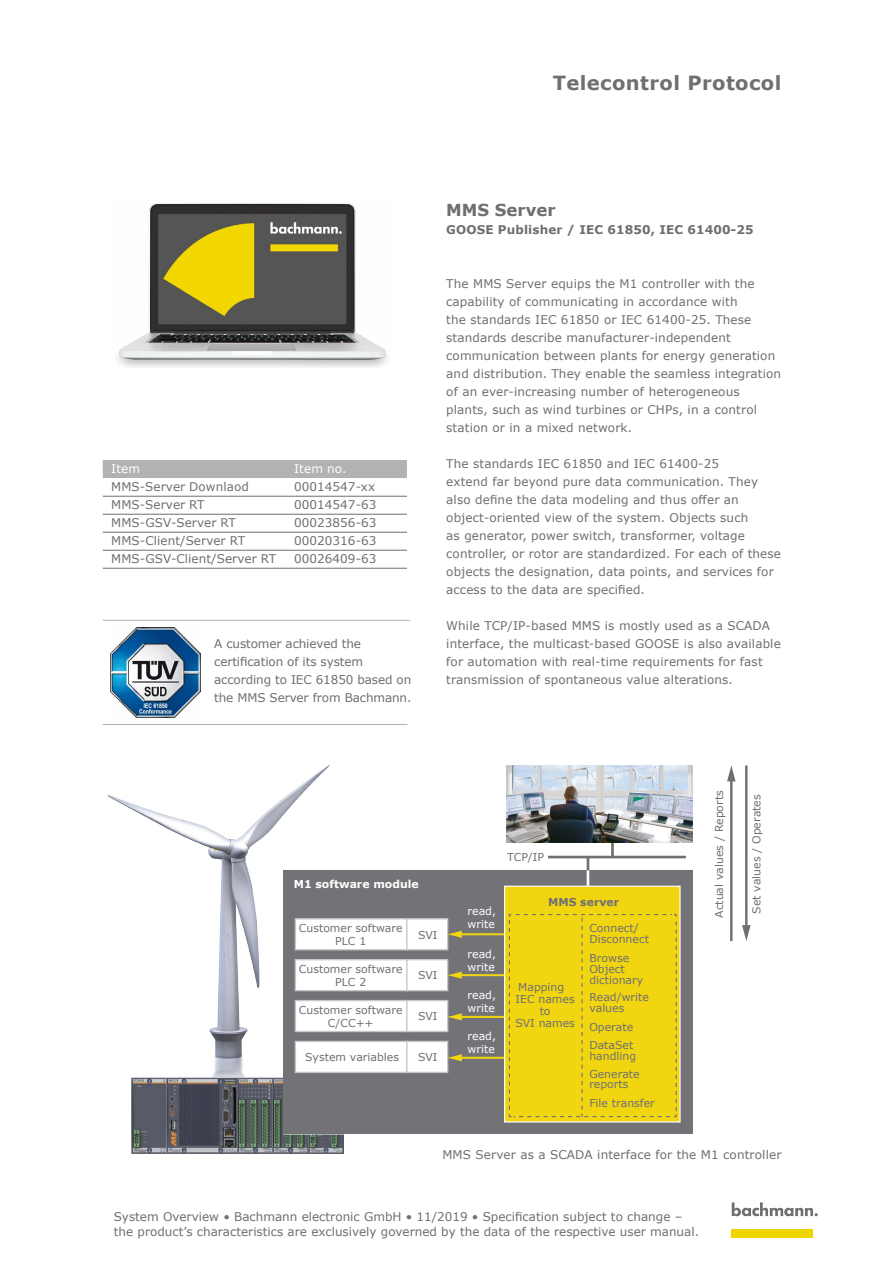
<style>
.page{position:relative;width:893px;height:1263px;background:#fff}
.page>*{position:absolute;margin:0;border:0;box-sizing:border-box;transform-origin:0 0}
.t1{font:700 19.5px "Verdana";letter-spacing:.02em;color:#706f6f}
.t2{font:700 16.5px "Verdana";color:#706f6f}
.t3{font:12px/18px "Verdana";letter-spacing:.01em;color:#706f6f}
.t4{font:12px/18px "Verdana";letter-spacing:-.01em;color:#706f6f}
.t5{font:700 12px "Verdana";letter-spacing:.01em;color:#706f6f}
.t6{font:12px "Verdana";letter-spacing:.01em;color:#fff}
.t7{font:10.95px/10.9px "Verdana";color:#706f75}
.t8{font:10.95px/13px "Verdana";color:#fff}
.t9{font:700 10.95px "Verdana";color:#fff}
.t10{font:700 10.95px "Verdana";color:#706f75}
.t11{font:10.95px "Verdana";color:#706f6f}
</style>
<div class="page">
<img style="left:117px;top:204px;width:271px;height:163px">
<hr style="left:548px;top:856px;width:138px;height:2px;background:#706f6f">
<img style="left:107px;top:765px;width:460px;height:348px">
<img style="left:132px;top:1077px;width:212px;height:77px">
<div style="left:284px;top:870px;width:409px;height:264px;background:#737277"></div>
<div style="left:295px;top:919px;width:113px;height:31px;background:#fff"></div>
<div style="left:295px;top:918px;width:113px;height:32px;border:1px solid #c6c7cb"></div>
<div style="left:407px;top:919px;width:41px;height:31px;background:#fff"></div>
<div style="left:406px;top:918px;width:42px;height:32px;border:1px solid #c6c7cb"></div>
<div style="left:295px;top:960px;width:113px;height:31px;background:#fff"></div>
<div style="left:295px;top:959px;width:113px;height:32px;border:1px solid #c6c7cb"></div>
<div style="left:407px;top:960px;width:41px;height:31px;background:#fff"></div>
<div style="left:406px;top:959px;width:42px;height:32px;border:1px solid #c6c7cb"></div>
<div style="left:295px;top:1000px;width:113px;height:31px;background:#fff"></div>
<div style="left:295px;top:1000px;width:113px;height:32px;border:1px solid #c6c7cb"></div>
<div style="left:407px;top:1000px;width:41px;height:31px;background:#fff"></div>
<div style="left:406px;top:1000px;width:42px;height:32px;border:1px solid #c6c7cb"></div>
<div style="left:295px;top:1041px;width:113px;height:31px;background:#fff"></div>
<div style="left:295px;top:1041px;width:113px;height:32px;border:1px solid #c6c7cb"></div>
<div style="left:407px;top:1041px;width:41px;height:31px;background:#fff"></div>
<div style="left:406px;top:1041px;width:42px;height:32px;border:1px solid #c6c7cb"></div>
<hr style="left:459px;top:933px;width:45px;height:2px;background:#f0d510">
<svg style="left:448px;top:931px;width:14px;height:7px"></svg>
<hr style="left:459px;top:974px;width:45px;height:2px;background:#f0d510">
<svg style="left:448px;top:971px;width:14px;height:8px"></svg>
<hr style="left:459px;top:1016px;width:45px;height:2px;background:#f0d510">
<svg style="left:448px;top:1013px;width:14px;height:7px"></svg>
<hr style="left:459px;top:1057px;width:45px;height:2px;background:#f0d510">
<svg style="left:448px;top:1054px;width:14px;height:7px"></svg>
<div style="left:505px;top:886px;width:175px;height:236px;background:#f0d510"></div>
<div style="left:504px;top:886px;width:177px;height:236px;border:1px solid #fff"></div>
<svg style="left:508px;top:914px;width:169px;height:204px"></svg>
<hr style="left:611px;top:842px;width:3px;height:15px;background:#706f6f">
<svg style="left:587px;top:858px;width:2px;height:28px"></svg>
<img style="left:506px;top:765px;width:187px;height:78px">
<hr style="left:745px;top:765px;width:2px;height:163px;background:#706f75">
<svg style="left:742px;top:925px;width:9px;height:16px"></svg>
<hr style="left:730px;top:778px;width:2px;height:163px;background:#706f75">
<svg style="left:727px;top:765px;width:9px;height:16px"></svg>
<img style="left:111px;top:628px;width:89px;height:89px">
<hr style="left:103px;top:620px;width:307px;height:1px;background:#b3b2b2">
<hr style="left:103px;top:724px;width:305px;height:1px;background:#b3b2b2">
<div style="left:103px;top:460px;width:304px;height:18px;background:#b3b2b2"></div>
<hr style="left:103px;top:496px;width:304px;height:1px;background:#706f6f">
<hr style="left:103px;top:514px;width:304px;height:1px;background:#706f6f">
<hr style="left:103px;top:532px;width:304px;height:1px;background:#706f6f">
<hr style="left:103px;top:550px;width:304px;height:1px;background:#706f6f">
<hr style="left:103px;top:568px;width:304px;height:1px;background:#706f6f">
<svg style="left:732px;top:1202px;width:86px;height:15px"></svg>
<div style="left:732px;top:1229px;width:81px;height:8px;background:#f0d400"></div>
<h1 class="t1" style="left:553px;top:69px;width:230px">Telecontrol Protocol</h1>
<p class="t6" style="left:111px;top:460px;width:30px">Item</p>
<p class="t6" style="left:294px;top:460px;width:54px">Item no.</p>
<p class="t3" style="left:111px;top:477px;width:139px">MMS-Server Downlaod</p>
<p class="t3" style="left:294px;top:477px;width:83px">00014547-xx</p>
<p class="t3" style="left:111px;top:495px;width:95px">MMS-Server RT</p>
<p class="t3" style="left:294px;top:495px;width:84px">00014547-63</p>
<p class="t3" style="left:111px;top:513px;width:126px">MMS-GSV-Server RT</p>
<p class="t3" style="left:294px;top:513px;width:84px">00023856-63</p>
<p class="t3" style="left:111px;top:531px;width:135px">MMS-Client/Server RT</p>
<p class="t3" style="left:294px;top:531px;width:84px">00020316-63</p>
<p class="t3" style="left:111px;top:549px;width:166px">MMS-GSV-Client/Server RT</p>
<p class="t3" style="left:294px;top:549px;width:84px">00026409-63</p>
<p class="t4" style="left:214px;top:635px;width:199px">A customer achieved the certification of its system according to IEC 61850 based on the MMS Server from Bachmann.</p>
<h2 class="t2" style="left:446px;top:199px;width:111px">MMS Server</h2>
<p class="t5" style="left:446px;top:221px;width:309px">GOOSE Publisher / IEC 61850, IEC 61400-25</p>
<p class="t3" style="left:446px;top:275px;width:336px">The MMS Server equips the M1 controller with the capability of communicating in accordance with<br>the standards IEC 61850 or IEC 61400-25. These standards describe manufacturer-independent communication between plants for energy generation and distribution. They enable the seamless integration of an ever-increasing number of heterogeneous plants, such as wind turbines or CHPs, in a control station or in a mixed network.</p>
<p class="t3" style="left:446px;top:455px;width:336px">The standards IEC 61850 and IEC 61400-25<br>extend far beyond pure data communication. They also define the data modeling and thus offer an object-oriented view of the system. Objects such<br>as generator, power switch, transformer, voltage controller, or rotor are standardized. For each of these objects the designation, data points, and services for access to the data are specified.</p>
<p class="t3" style="left:446px;top:617px;width:336px">While TCP/IP-based MMS is mostly used as a SCADA interface, the multicast-based GOOSE is also available for automation with real-time requirements for fast transmission of spontaneous value alterations.</p>
<p class="t9" style="left:294px;top:876px;width:127px">M1 software module</p>
<p class="t7" style="left:299px;top:921px;width:105px;line-height:13px;text-align:center">Customer software<br>PLC 1</p>
<p class="t7" style="left:299px;top:962px;width:105px;line-height:13px;text-align:center">Customer software<br>PLC 2</p>
<p class="t7" style="left:299px;top:1003px;width:105px;line-height:13px;text-align:center">Customer software<br>C/CC++</p>
<p class="t7" style="left:305px;top:1052px;width:95px">System variables</p>
<p class="t7" style="left:418px;top:929px;width:21px">SVI</p>
<p class="t7" style="left:418px;top:969px;width:21px">SVI</p>
<p class="t7" style="left:418px;top:1011px;width:21px">SVI</p>
<p class="t7" style="left:418px;top:1052px;width:21px">SVI</p>
<p class="t11" style="left:507px;top:849px;width:39px">TCP/IP</p>
<p class="t8" style="left:468px;top:905px;width:30px">read, write</p>
<p class="t8" style="left:468px;top:947px;width:30px">read, write</p>
<p class="t8" style="left:468px;top:988px;width:30px">read, write</p>
<p class="t8" style="left:468px;top:1029px;width:30px">read, write</p>
<p class="t10" style="left:548px;top:894px;width:72px">MMS server</p>
<p class="t7" style="left:589px;top:922px;width:61px">Connect/<br>Disconnect</p>
<p class="t7" style="left:589px;top:952px;width:55px">Browse<br>Object dictionary</p>
<p class="t7" style="left:589px;top:991px;width:61px">Read/write values</p>
<p class="t7" style="left:589px;top:1017px;width:46px;line-height:18.3px">Operate<br>DataSet</p>
<p class="t7" style="left:589px;top:1047px;width:52px;line-height:17.7px">handling<br>Generate</p>
<p class="t7" style="left:589px;top:1075px;width:67px;line-height:18.6px">reports<br>File transfer</p>
<p class="t7" style="left:518px;top:981px;width:47px">Mapping</p>
<p class="t7" style="left:516px;top:993px;width:61px">IEC names</p>
<p class="t7" style="left:540px;top:1005px;width:12px">to</p>
<p class="t7" style="left:515px;top:1018px;width:61px">SVI names</p>
<p class="t7" style="left:714px;top:918px;width:129px;rotate:-90deg">Actual values / Reports</p>
<p class="t7" style="left:751px;top:914px;width:121px;rotate:-90deg">Set values / Operates</p>
<p class="t3" style="left:442px;top:1146px;width:341px">MMS Server as a SCADA interface for the M1 controller</p>
<p class="t3" style="left:114px;top:1209px;width:587px;line-height:14.4px">System Overview • Bachmann electronic GmbH • 11/2019 • Specification subject to change – the product’s characteristics are exclusively governed by the data of the respective user manual.</p>
</div>
